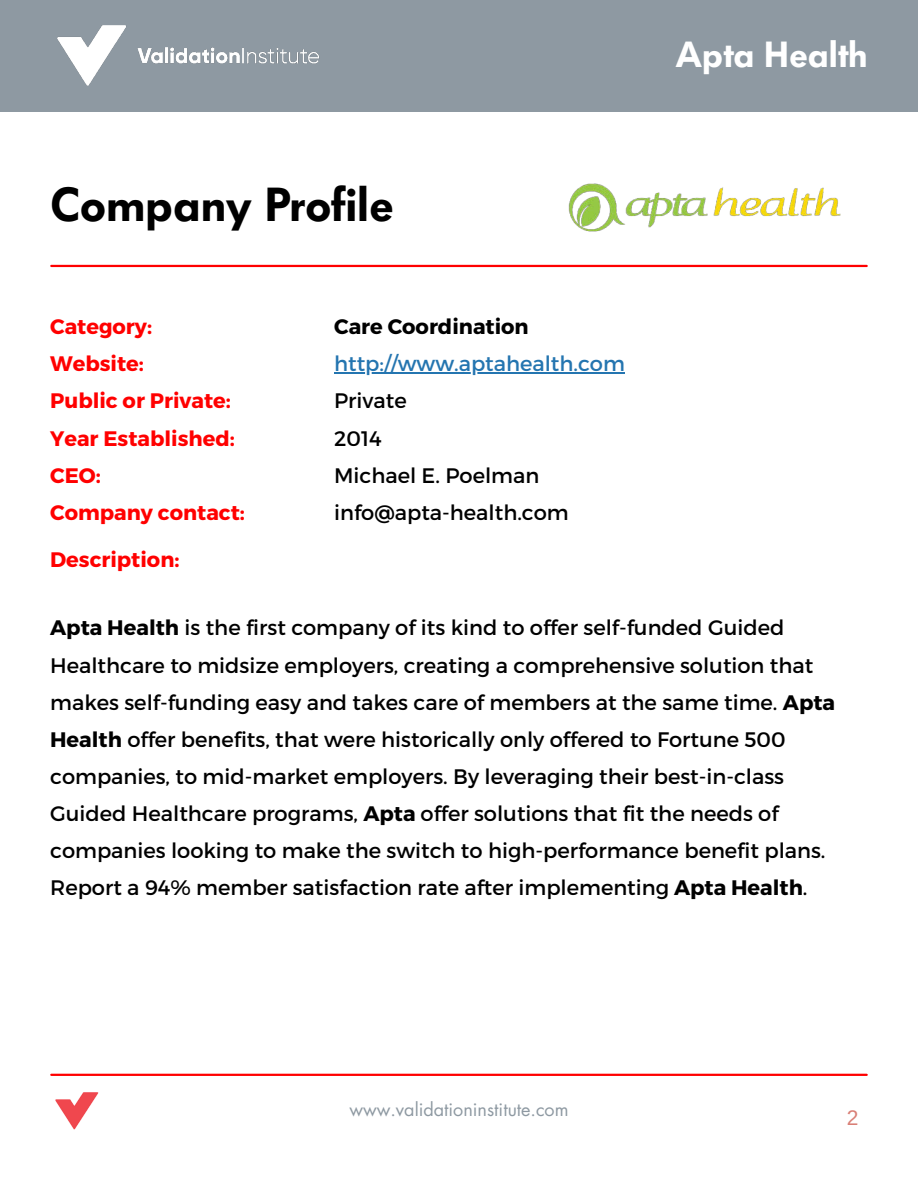
<style>
.page{position:relative;width:918px;height:1188px;background:#fff}
.page>*{position:absolute;margin:0;border:0;box-sizing:border-box;transform-origin:0 0}
.t1{font:600 47.25px "Futura BQ";color:#000}
.t2{font:600 36px "Futura BQ";color:#fff}
.t3{font:21px/37.2px "Montserrat";color:#000}
.t4{font:700 21px/37px "Montserrat";color:#f00}
.t5{font:700 21px "Montserrat";color:#000}
.t6{font:21px "Arimo";color:#d97f76}
.t7{font:18px "Futura LT";color:#8e99a2}
.s1{color:#2475b0}
.s2{font-weight:700}
</style>
<div class="page">
<div style="left:0;top:0;width:918px;height:112px;background:#8e99a2"></div>
<img style="left:57px;top:25px;width:262px;height:61px">
<hr style="left:51px;top:1074px;width:816px;height:2px;background:#f00">
<img style="left:55px;top:1092px;width:44px;height:38px">
<hr style="left:51px;top:265px;width:816px;height:2px;background:#f00">
<img style="left:568px;top:183px;width:273px;height:49px">
<hr style="left:334px;top:372px;width:291px;height:2px;background:#2475b0">
<h1 class="t1" style="left:50px;top:177px;width:345px">Company Profile</h1>
<h4 class="t4" style="left:50px;top:307px;width:196px">Category:<br>Website:<br>Public or Private:<br>Year Established:<br>CEO:<br>Company contact:</h4>
<h4 class="t4" style="left:50px;top:540px;width:131px">Description:</h4>
<h3 class="t5" style="left:334px;top:313px;width:196px">Care Coordination</h3>
<h3 class="t3" style="left:334px;top:344px;width:292px"><span class="s1">http://www.aptahealth.com<br></span>Private<br>2014<br>Michael E. Poelman info@apta-health.com</h3>
<p class="t2" style="left:676px;top:33px;width:194px">Apta Health</p>
<h2 class="t3" style="left:50px;top:608px;width:787px"><span class="s2">Apta Health</span> is the first company of its kind to offer self-funded Guided Healthcare to midsize employers, creating a comprehensive solution that makes self-funding easy and takes care of members at the same time. <span class="s2">Apta Health</span> offer benefits, that were historically only offered to Fortune 500 companies, to mid-market employers. By leveraging their best-in-class Guided Healthcare programs, <span class="s2">Apta</span> offer solutions that fit the needs of companies looking to make the switch to high-performance benefit plans.<br>Report a 94% member satisfaction rate after implementing <span class="s2">Apta Health</span>.</h2>
<p class="t7" style="left:349px;top:1098px;width:221px">www.validationinstitute.com</p>
<p class="t6" style="left:847px;top:1106px;width:13px">2</p>
</div>
